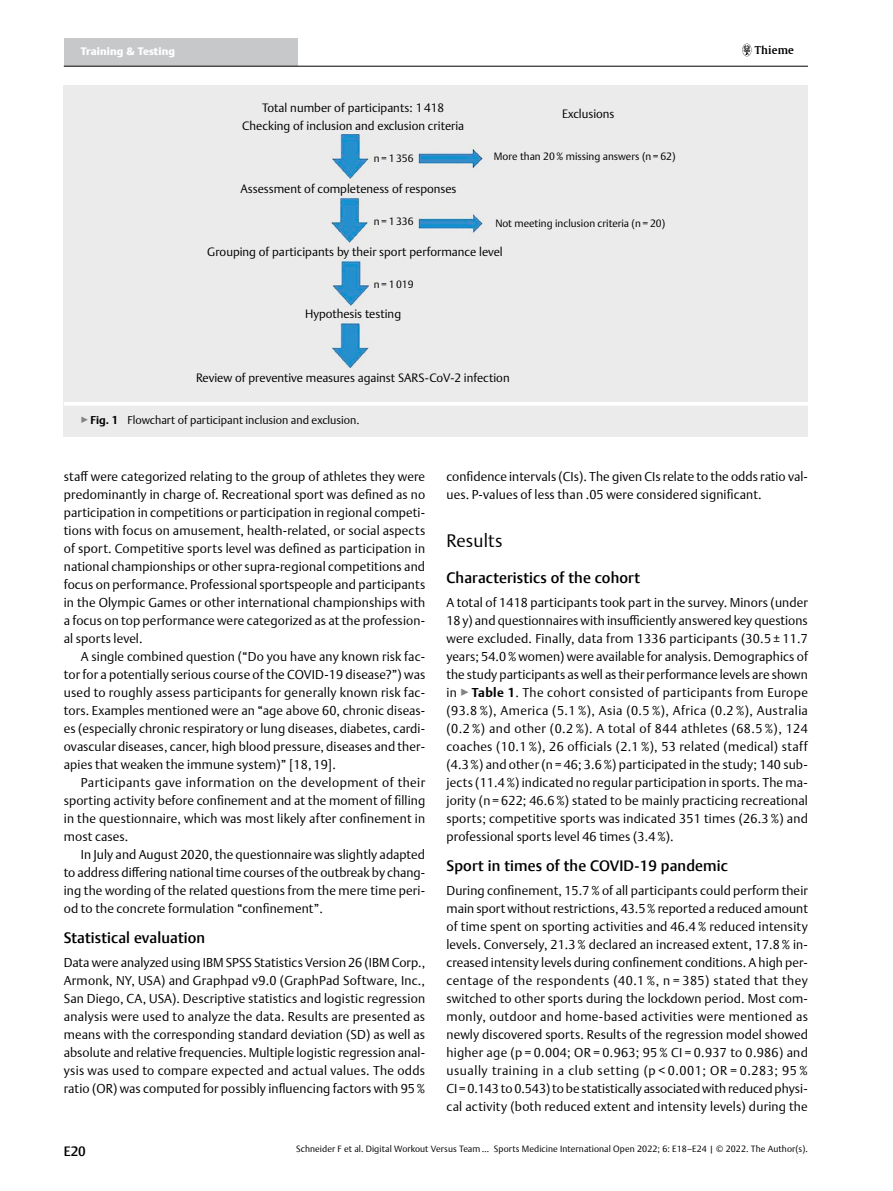
<style>
.page{position:relative;width:893px;height:1191px;background:#fff}
.page>*{position:absolute;margin:0;border:0;box-sizing:border-box;transform-origin:0 0}
.t1{font:300 18px "Thieme Argo 2011";letter-spacing:.01em;color:#000}
.t2{font:500 15px "Thieme Argo 2011";letter-spacing:.01em;color:#000}
.t3{font:500 13.5px "Thieme Argo 2011";color:#000}
.t4{font:300 12.75px/18px "Thieme Argo 2011";letter-spacing:.01em;color:#000;text-align:justify}
.t5{font:300 12px "Thieme Argo 2011";color:#000}
.t6{font:300 11.25px "Thieme Argo 2011";color:#000}
.t7{font:900 10.8px "Thieme Argo 2011";letter-spacing:.01em;color:#fff}
.t8{font:600 10.8px "Thieme Gulliver 2011";letter-spacing:.01em;color:#000}
.t9{font:300 10.5px "Thieme Argo 2011";color:#000}
.t10{font:300 9px "Thieme Argo 2011";letter-spacing:.01em;color:#000}
.s1{color:#808285}
.s2{font-weight:700}
</style>
<div class="page">
<div style="left:64px;top:38px;width:234px;height:28px;background:#c7c8ca"></div>
<hr style="left:64px;top:66px;width:744px;height:1px;background:#000">
<svg style="left:742px;top:44px;width:9px;height:12px"></svg>
<div style="left:64px;top:85px;width:744px;height:317px;background:#ebebec"></div>
<img style="left:331px;top:135px;width:152px;height:232px">
<div style="left:64px;top:402px;width:744px;height:34px;background:#ebebec"></div>
<hr style="left:64px;top:402px;width:744px;height:4px;background:#fff">
<p class="t7" style="left:81px;top:44px;width:96px">Training &amp; Testing</p>
<p class="t8" style="left:755px;top:42px;width:40px">Thieme</p>
<p class="t5" style="left:262px;top:100px;width:184px">Total number of participants: 1 418</p>
<p class="t5" style="left:562px;top:106px;width:54px">Exclusions</p>
<p class="t9" style="left:494px;top:149px;width:183px">More than 20% missing answers (n = 62)</p>
<p class="t5" style="left:242px;top:118px;width:223px">Checking of inclusion and exclusion criteria</p>
<p class="t9" style="left:374px;top:151px;width:41px">n=1356</p>
<p class="t5" style="left:240px;top:181px;width:218px">Assessment of completeness of responses</p>
<p class="t9" style="left:374px;top:214px;width:41px">n=1336</p>
<p class="t9" style="left:495px;top:216px;width:171px">Not meeting inclusion criteria (n = 20)</p>
<p class="t5" style="left:207px;top:243px;width:297px">Grouping of participants by their sport performance level</p>
<p class="t9" style="left:374px;top:277px;width:41px">n=1019</p>
<p class="t5" style="left:305px;top:306px;width:98px">Hypothesis testing</p>
<p class="t5" style="left:196px;top:370px;width:315px">Review of preventive measures against SARS-CoV-2 infection</p>
<p class="t6" style="left:81px;top:412px;width:280px"><span class="s1">▶</span><span class="s2">Fig. 1</span> Flowchart of participant inclusion and exclusion.</p>
<p class="t4" style="left:64px;top:467px;width:363px">staff were categorized relating to the group of athletes they were predominantly in charge of. Recreational sport was defined as no participation in competitions or participation in regional competi&shy;tions with focus on amusement, health-related, or social aspects of sport. Competitive sports level was defined as participation in national championships or other supra-regional competitions and focus on performance. Professional sportspeople and participants in the Olympic Games or other international championships with a focus on top performance were categorized as at the profession&shy;al sports level.</p>
<p class="t4" style="left:64px;top:647px;width:363px;text-indent:17px">A single combined question (“Do you have any known risk fac&shy;tor for a potentially serious course of the COVID-19 disease?”) was used to roughly assess participants for generally known risk fac&shy;tors. Examples mentioned were an “age above 60, chronic diseas&shy;es (especially chronic respiratory or lung diseases, diabetes, cardi&shy;ovascular diseases, cancer, high blood pressure, diseases and ther&shy;apies that weaken the immune system)” [18, 19].</p>
<p class="t4" style="left:64px;top:773px;width:363px;text-indent:17px">Participants gave information on the development of their sporting activity before confinement and at the moment of filling in the questionnaire, which was most likely after confinement in most cases.</p>
<p class="t4" style="left:64px;top:845px;width:363px;text-indent:17px">In July and August 2020, the questionnaire was slightly adapted to address differing national time courses of the outbreak by chang&shy;ing the wording of the related questions from the mere time peri&shy;od to the concrete formulation “confinement”.</p>
<p class="t2" style="left:64px;top:928px;width:143px">Statistical evaluation</p>
<p class="t4" style="left:64px;top:953px;width:363px">Data were analyzed using IBM SPSS Statistics Version 26 (IBM Corp., Armonk, NY, USA) and Graphpad v9.0 (GraphPad Software, Inc., San Diego, CA, USA). Descriptive statistics and logistic regression analysis were used to analyze the data. Results are presented as means with the corresponding standard deviation (SD) as well as absolute and relative frequencies. Multiple logistic regression anal&shy;ysis was used to compare expected and actual values. The odds ratio (OR) was computed for possibly influencing factors with 95%</p>
<p class="t4" style="left:446px;top:467px;width:363px">confidence intervals (CIs). The given CIs relate to the odds ratio val&shy;ues. P-values of less than .05 were considered significant.</p>
<h1 class="t1" style="left:446px;top:529px;width:58px">Results</h1>
<p class="t2" style="left:446px;top:568px;width:195px">Characteristics of the cohort</p>
<p class="t4" style="left:446px;top:593px;width:363px">A total of 1418 participants took part in the survey. Minors (under 18y) and questionnaires with insufficiently answered key questions were excluded. Finally, data from 1336 participants (30.5 ± 11.7 years; 54.0% women) were available for analysis. Demographics of the study participants as well as their performance levels are shown in <span class="s1">▶</span><span class="s2">Table 1</span>. The cohort consisted of participants from Europe (93.8 %), America (5.1 %), Asia (0.5 %), Africa (0.2 %), Australia (0.2 %) and other (0.2 %). A total of 844 athletes (68.5 %), 124 coaches (10.1 %), 26 officials (2.1 %), 53 related (medical) staff (4.3%) and other (n = 46; 3.6%) participated in the study; 140 sub&shy;jects (11.4%) indicated no regular participation in sports. The ma&shy;jority (n = 622; 46.6%) stated to be mainly practicing recreational sports; competitive sports was indicated 351 times (26.3 %) and professional sports level 46 times (3.4%).</p>
<p class="t2" style="left:446px;top:856px;width:283px">Sport in times of the COVID-19 pandemic</p>
<p class="t4" style="left:446px;top:881px;width:363px">During confinement, 15.7% of all participants could perform their main sport without restrictions, 43.5% reported a reduced amount of time spent on sporting activities and 46.4% reduced intensity levels. Conversely, 21.3% declared an increased extent, 17.8% in&shy;creased intensity levels during confinement conditions. A high per&shy;centage of the respondents (40.1 %, n = 385) stated that they switched to other sports during the lockdown period. Most com&shy;monly, outdoor and home-based activities were mentioned as newly discovered sports. Results of the regression model showed higher age (p = 0.004; OR = 0.963; 95 % CI = 0.937 to 0.986) and usually training in a club setting (p &lt; 0.001; OR = 0.283; 95 % CI=0.143 to 0.543) to be statistically associated with reduced physi&shy;cal activity (both reduced extent and intensity levels) during the</p>
<p class="t3" style="left:64px;top:1142px;width:24px">E20</p>
<p class="t10" style="left:296px;top:1143px;width:513px">Schneider F et al. Digital Workout Versus Team… Sports Medicine International Open 2022; 6: E18–E24 | © 2022. The Author(s).</p>
</div>
